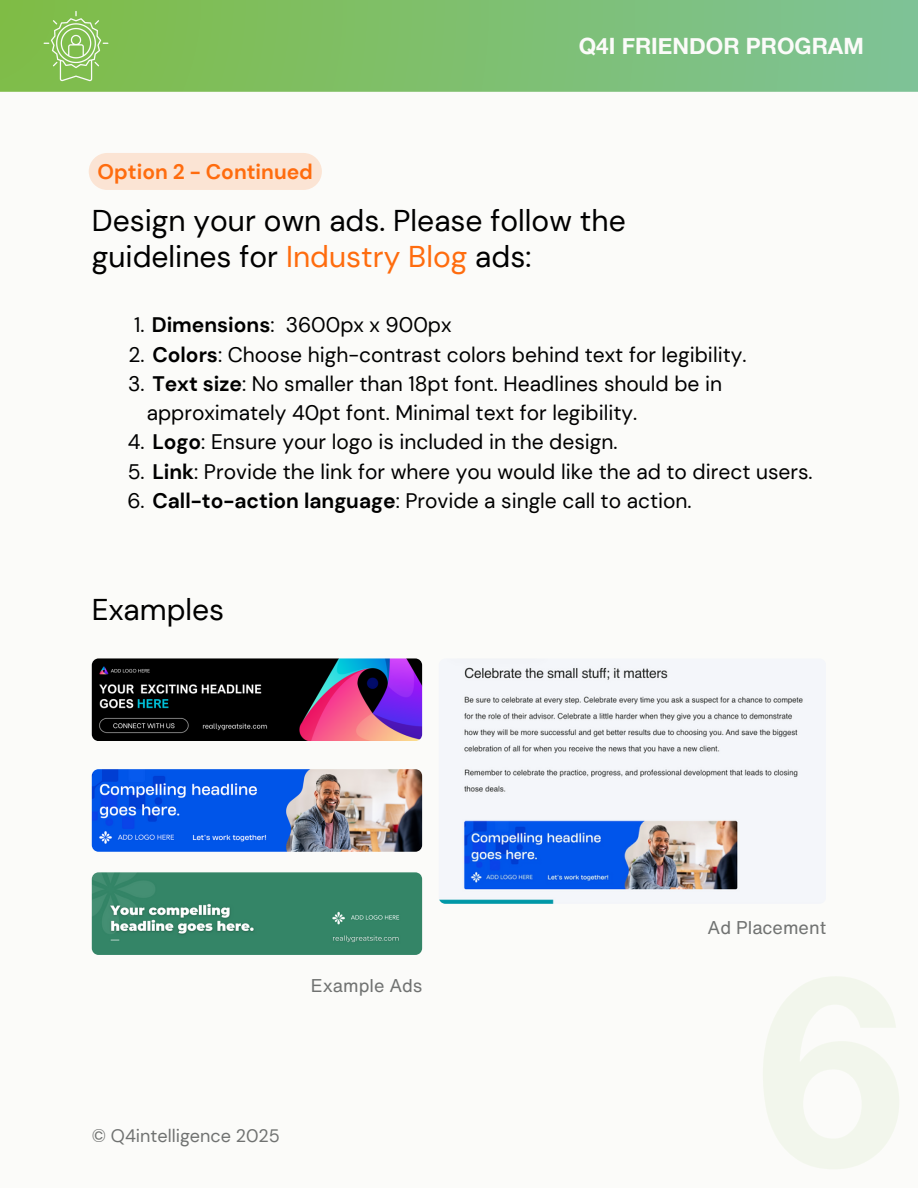
<style>
.page{position:relative;width:918px;height:1188px;background:#fbfbf9}
.page>*{position:absolute;margin:0;border:0;box-sizing:border-box;transform-origin:0 0}
.t1{font:30px/36px "DM Sans";color:#000}
.t2{font:700 22.5px "Helvetica Neue";color:#fbfbf9}
.t3{font:21px/29.2px "DM Sans";color:#000}
.t4{font:700 21px "DM Sans";color:#ff6c0e}
.t5{font:18px "Helvetica Now Text";color:#707271}
.t6{font:18px "DM Sans";color:#707271}
.s1{color:#ff6c0e}
.s2{font-weight:700}
</style>
<div class="page">
<svg style="left:0;top:0;width:918px;height:92px;background:#7ebf71"></svg>
<img style="left:92px;top:658px;width:330px;height:83px;border-radius:7px">
<img style="left:92px;top:769px;width:330px;height:82px">
<img style="left:92px;top:872px;width:330px;height:82px">
<img style="left:439px;top:658px;width:387px;height:246px;border-radius:7px">
<img style="left:41px;top:0;width:70px;height:92px">
<div style="left:89px;top:153px;width:233px;height:37px;background:#fbe4d4;border-radius:19px"></div>
<p class="t4" style="left:98px;top:158px;width:217px">Option 2 - Continued</p>
<h1 class="t2" style="left:579px;top:32px;width:286px">Q4I FRIENDOR PROGRAM</h1>
<p class="t1" style="left:92px;top:203px;width:535px">Design your own ads. Please follow the guidelines for <span class="s1">Industry Blog</span> ads:</p>
<h3 class="t3" style="left:134px;top:311px;width:319px">1. <span class="s2">Dimensions</span>: 3600px x 900px</h3>
<h1 class="t3" style="left:129px;top:340px;width:620px">2. <span class="s2">Colors</span>: Choose high-contrast colors behind text for legibility.</h1>
<p class="t3" style="left:147px;top:369px;width:577px;text-indent:-19px">3. <span class="s2">Text size</span>: No smaller than 18pt font. Headlines should be in approximately 40pt font. Minimal text for legibility.</p>
<p class="t3" style="left:128px;top:428px;width:491px">4. <span class="s2">Logo</span>: Ensure your logo is included in the design.</p>
<p class="t3" style="left:128px;top:457px;width:686px">5. <span class="s2">Link</span>: Provide the link for where you would like the ad to direct users.</p>
<p class="t3" style="left:127px;top:486px;width:566px">6. <span class="s2">Call-to-action language</span>: Provide a single call to action.</p>
<p class="t1" style="left:92px;top:592px;width:134px">Examples</p>
<p class="t5" style="left:311px;top:972px;width:113px">Example Ads</p>
<p class="t6" style="left:92px;top:1124px;width:190px">© Q4intelligence 2025</p>
<h2 class="t5" style="left:708px;top:914px;width:120px">Ad Placement</h2>
</div>
